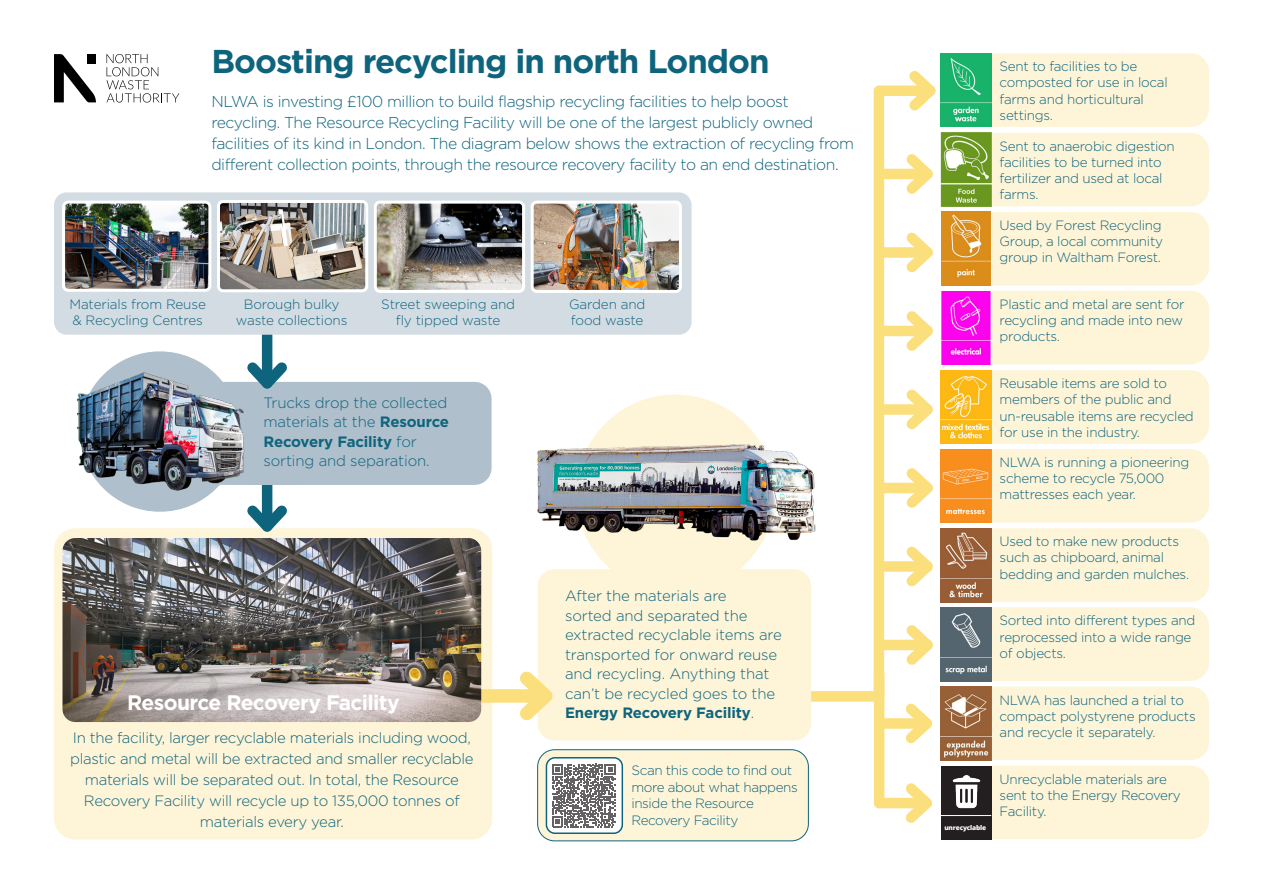
<style>
.page{position:relative;width:1263px;height:893px;background:#fff}
.page>*{position:absolute;margin:0;border:0;box-sizing:border-box;transform-origin:0 0}
.Text_01{font:700 33px "Gotham";letter-spacing:-.03em;color:#0f647d}
.Text_02{font:700 21px "Gotham";letter-spacing:-.03em;color:#fff}
.t1{font:300 15.75px/21px "Gotham";letter-spacing:-.03em;color:#0f647d}
.Text_01-2{font:300 15px/19.5px "Gotham";letter-spacing:-.02em;color:#0f647d}
.Text_02-2{font:300 13.5px/16.2px "Gotham";letter-spacing:-.02em;color:#0f647d}
.Text_01-3{font:300 13.5px/16.5px "Gotham";letter-spacing:-.025em;color:#0f647d}
.Text_02-3{font:800 6.6px "Open Sans";letter-spacing:-.02em;color:#fff}
.s1{font-weight:700}
</style>
<div class="page">
<div style="left:190px;top:382px;width:302px;height:103px;background:#afbfcb;border-radius:17px"></div>
<div style="left:576px;top:394px;width:199px;height:199px;background:#fef5d8;border-radius:50%"></div>
<svg style="left:804px;top:85px;width:137px;height:622px"></svg>
<svg style="left:900px;top:61px;width:41px;height:59px"></svg>
<div style="left:874px;top:674px;width:10px;height:129px;background:#fbdf7d"></div>
<div style="left:262px;top:304px;width:10px;height:79px;background:#0f647d"></div>
<svg style="left:251px;top:353px;width:46px;height:36px"></svg>
<div style="left:54px;top:192px;width:637px;height:143px;background:#d4dce3;border-radius:13px"></div>
<div style="left:538px;top:569px;width:273px;height:171px;background:#fef5d8;border-radius:17px"></div>
<div style="left:538px;top:750px;width:270px;height:91px;background:#fef5d8;border-radius:17px"></div>
<div style="left:537px;top:749px;width:272px;height:92px;border:1px solid #0f647d;border-radius:17px"></div>
<div style="left:54px;top:528px;width:438px;height:312px;background:#fef5d8;border-radius:21px"></div>
<div style="left:991px;top:133px;width:218px;height:73px;background:#fef5d8"></div>
<div style="left:991px;top:53px;width:218px;height:74px;background:#fef5d8"></div>
<div style="left:990px;top:212px;width:219px;height:152px;background:#fef5d8"></div>
<svg style="left:984px;top:370px;width:225px;height:390px;background:#fdf5d9"></svg>
<div style="left:991px;top:766px;width:218px;height:73px;background:#fef5d8"></div>
<div style="left:262px;top:475px;width:10px;height:51px;background:#0f647d"></div>
<svg style="left:247px;top:496px;width:40px;height:36px"></svg>
<div style="left:884px;top:247px;width:43px;height:11px;background:#fbdf7d"></div>
<svg style="left:897px;top:223px;width:44px;height:59px"></svg>
<div style="left:884px;top:169px;width:43px;height:10px;background:#fbdf7d"></div>
<svg style="left:897px;top:145px;width:44px;height:58px"></svg>
<div style="left:884px;top:326px;width:43px;height:10px;background:#fbdf7d"></div>
<svg style="left:897px;top:302px;width:44px;height:58px"></svg>
<div style="left:884px;top:404px;width:43px;height:11px;background:#fbdf7d"></div>
<svg style="left:897px;top:380px;width:44px;height:59px"></svg>
<div style="left:884px;top:483px;width:43px;height:10px;background:#fbdf7d"></div>
<svg style="left:897px;top:459px;width:44px;height:58px"></svg>
<div style="left:884px;top:561px;width:43px;height:11px;background:#fbdf7d"></div>
<svg style="left:897px;top:537px;width:44px;height:59px"></svg>
<div style="left:884px;top:640px;width:43px;height:10px;background:#fbdf7d"></div>
<svg style="left:897px;top:615px;width:44px;height:59px"></svg>
<div style="left:879px;top:718px;width:48px;height:11px;background:#fbdf7d"></div>
<svg style="left:896px;top:694px;width:45px;height:59px"></svg>
<div style="left:879px;top:798px;width:48px;height:10px;background:#fbdf7d"></div>
<svg style="left:896px;top:783px;width:36px;height:40px"></svg>
<div style="left:443px;top:689px;width:103px;height:14px;background:#fbdf7d"></div>
<svg style="left:508px;top:659px;width:45px;height:74px"></svg>
<div style="left:249px;top:459px;width:54px;height:26px;background:#afbfcb"></div>
<img style="left:66px;top:205px;width:141px;height:83px">
<div style="left:62px;top:201px;width:149px;height:91px;border:3px solid #fff;border-radius:5px"></div>
<img style="left:221px;top:204px;width:143px;height:84px">
<div style="left:217px;top:200px;width:151px;height:92px;border:3px solid #fff;border-radius:5px"></div>
<img style="left:378px;top:205px;width:143px;height:84px">
<div style="left:374px;top:201px;width:151px;height:92px;border:3px solid #fff;border-radius:5px"></div>
<img style="left:535px;top:205px;width:143px;height:84px">
<div style="left:531px;top:201px;width:151px;height:92px;border:3px solid #fff;border-radius:5px"></div>
<img style="left:76px;top:351px;width:175px;height:152px">
<img style="left:537px;top:427px;width:302px;height:134px">
<img style="left:63px;top:538px;width:418px;height:184px">
<div style="left:546px;top:758px;width:76px;height:75px;background:#fff;border-radius:9px"></div>
<div style="left:546px;top:757px;width:77px;height:77px;border:2px solid #0f647d;border-radius:9px"></div>
<svg style="left:552px;top:764px;width:63px;height:63px"></svg>
<svg style="left:107px;top:54px;width:72px;height:49px"></svg>
<svg style="left:54px;top:54px;width:42px;height:48px"></svg>
<div style="left:87px;top:54px;width:9px;height:9px;background:#000"></div>
<img style="left:941px;top:133px;width:50px;height:73px">
<img style="left:941px;top:53px;width:50px;height:74px">
<img style="left:941px;top:212px;width:49px;height:74px">
<img style="left:941px;top:291px;width:50px;height:74px">
<img style="left:941px;top:370px;width:50px;height:74px">
<img style="left:941px;top:449px;width:50px;height:74px">
<img style="left:941px;top:529px;width:50px;height:73px">
<img style="left:941px;top:608px;width:50px;height:73px">
<img style="left:941px;top:687px;width:50px;height:73px">
<div style="left:941px;top:766px;width:50px;height:74px;background:#231f20"></div>
<hr style="left:938px;top:815px;width:53px;height:1px;background:#fff">
<img style="left:952px;top:775px;width:29px;height:33px">
<p class="Text_01" style="left:211px;top:42px;width:560px">Boosting recycling in north London</p>
<p class="t1" style="left:211px;top:91px;width:644px">NLWA is investing £100 million to build flagship recycling facilities to help boost recycling. The Resource Recycling Facility will be one of the largest publicly owned facilities of its kind in London. The diagram below shows the extraction of recycling from different collection points, through the resource recovery facility to an end destination.</p>
<p class="Text_01-3" style="left:69px;top:296px;width:138px">Materials from Reuse &amp; Recycling Centres</p>
<p class="Text_01-3" style="left:236px;top:296px;width:113px;text-align:center">Borough bulky waste collections</p>
<p class="Text_01-3" style="left:381px;top:296px;width:135px;text-align:center">Street sweeping and fly tipped waste</p>
<p class="Text_01-3" style="left:569px;top:296px;width:78px">Garden and food waste</p>
<p class="Text_01-2" style="left:263px;top:393px;width:187px">Trucks drop the collected materials at the <span class="s1">Resource<br>Recovery Facility</span> for sorting and separation.</p>
<p class="Text_02" style="left:127px;top:690px;width:274px">Resource Recovery Facility</p>
<p class="Text_01-2" style="left:70px;top:727px;width:405px;line-height:21px;text-align:center">In the facility, larger recyclable materials including wood, plastic and metal will be extracted and smaller recyclable materials will be separated out. In total, the Resource Recovery Facility will recycle up to 135,000 tonnes of materials every year.</p>
<p class="Text_01-2" style="left:565px;top:586px;width:218px">After the materials are<br>sorted and separated the extracted recyclable items are transported for onward reuse and recycling. Anything that can’t be recycled goes to the<br><span class="s1">Energy Recovery Facility</span>.</p>
<p class="Text_01-3" style="left:631px;top:762px;width:168px">Scan this code to find out more about what happens inside the Resource<br>Recovery Facility</p>
<p class="Text_02-3" style="left:944px;top:822px;width:43px">unrecyclable</p>
<p class="Text_02-2" style="left:999px;top:58px;width:170px">Sent to facilities to be composted for use in local farms and horticultural settings.</p>
<p class="Text_02-2" style="left:999px;top:138px;width:177px">Sent to anaerobic digestion facilities to be turned into fertilizer and used at local farms.</p>
<p class="Text_02-2" style="left:999px;top:217px;width:165px;text-align:justify">Used by Forest Recycling Group, a local community group in Waltham Forest.</p>
<p class="Text_02-2" style="left:999px;top:296px;width:186px;text-align:justify">Plastic and metal are sent for recycling and made into new products.</p>
<p class="Text_02-2" style="left:999px;top:375px;width:196px">Reusable items are sold to members of the public and un-reusable items are recycled for use in the industry.</p>
<p class="Text_02-2" style="left:999px;top:454px;width:191px">NLWA is running a pioneering scheme to recycle 75,000 mattresses each year.</p>
<p class="Text_02-2" style="left:999px;top:533px;width:191px">Used to make new products such as chipboard, animal bedding and garden mulches.</p>
<p class="Text_02-2" style="left:999px;top:612px;width:197px">Sorted into different types and reprocessed into a wide range of objects.</p>
<p class="Text_02-2" style="left:999px;top:691px;width:198px">NLWA has launched a trial to compact polystyrene products and recycle it separately.</p>
<p class="Text_02-2" style="left:999px;top:771px;width:183px">Unrecyclable materials are sent to the Energy Recovery<br>Facility.</p>
</div>
